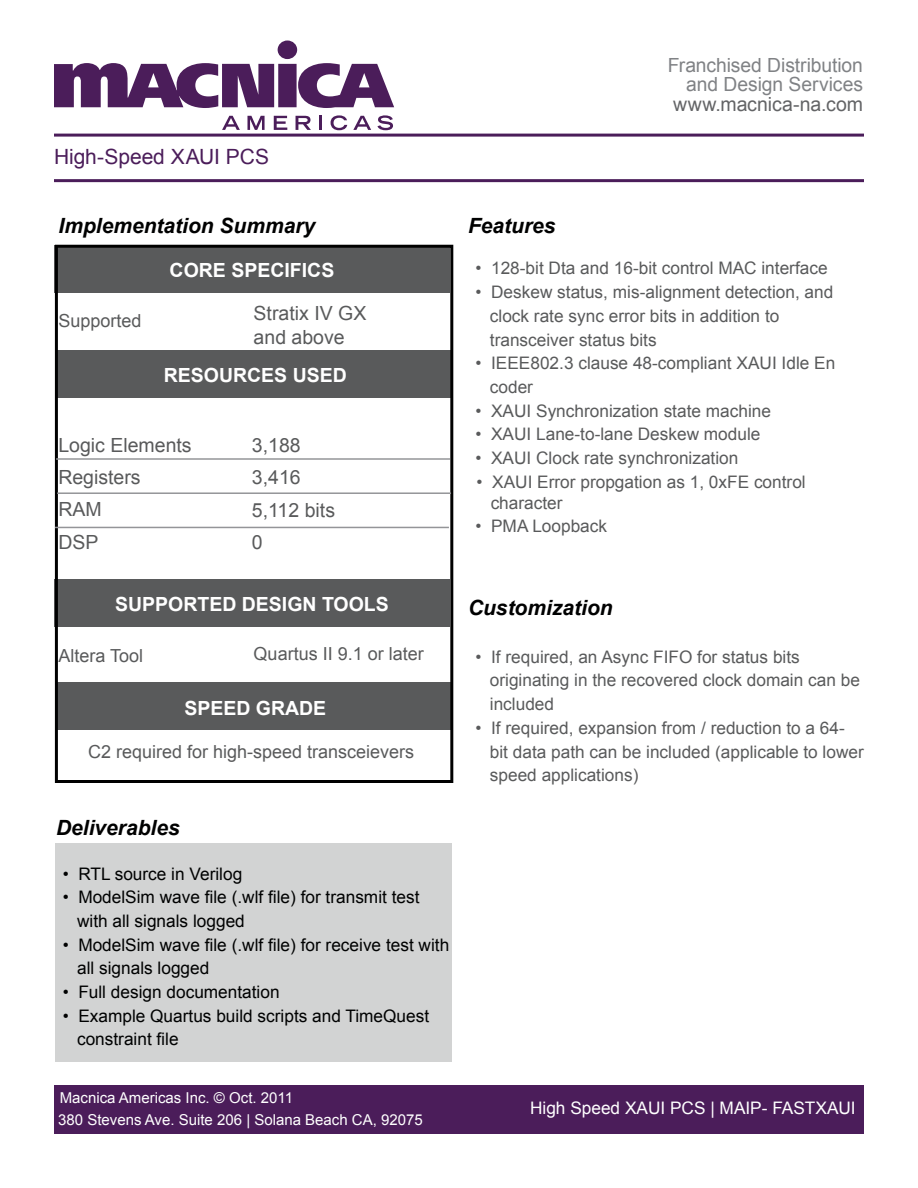
<style>
.page{position:relative;width:918px;height:1188px;background:#fff}
.page>*{position:absolute;margin:0;border:0;box-sizing:border-box;transform-origin:0 0}
.t1{font:italic 700 21px "Arial";color:#000101}
.t2{font:21px "Arial";letter-spacing:-.005em;color:#4b1d5a}
.t3{font:19.5px/32.4px "Arial";color:#595a5b}
.t4{font:700 19.5px "Arial";color:#fff}
.t5{font:19.5px/19.5px "Arial";letter-spacing:-.005em;color:#808285;text-align:right}
.t6{font:19.5px "Arial";letter-spacing:-.005em;color:#636466}
.t7{font:18px "Arial";color:#595a5b}
.t8{font:17.25px/23.7px "Arial";color:#595a5b}
.t9{font:17.25px/23.7px "Arial";color:#000101}
.t10{font:17.25px "Arial";color:#fff}
.t11{font:15px/21.9px "Arial";color:#fff}
</style>
<div class="page">
<div style="left:54px;top:1085px;width:810px;height:49px;background:#4b1d5a"></div>
<hr style="left:54px;top:134px;width:810px;height:3px;background:#4b1d5a">
<hr style="left:54px;top:179px;width:810px;height:3px;background:#4b1d5a">
<svg style="left:54px;top:40px;width:340px;height:68px"></svg>
<svg style="left:222px;top:116px;width:18px;height:14px"></svg>
<svg style="left:247px;top:116px;width:18px;height:14px"></svg>
<svg style="left:274px;top:116px;width:13px;height:14px"></svg>
<svg style="left:296px;top:116px;width:15px;height:14px"></svg>
<hr style="left:319px;top:116px;width:3px;height:14px;background:#4b1d5a">
<svg style="left:331px;top:115px;width:16px;height:15px"></svg>
<svg style="left:353px;top:116px;width:18px;height:14px"></svg>
<svg style="left:377px;top:115px;width:16px;height:15px"></svg>
<div style="left:55px;top:843px;width:396px;height:219px;background:#d2d3d3"></div>
<div style="left:54px;top:245px;width:396px;height:48px;background:#595a5b"></div>
<div style="left:57px;top:350px;width:396px;height:48px;background:#595a5b"></div>
<div style="left:54px;top:579px;width:396px;height:48px;background:#595a5b"></div>
<div style="left:57px;top:683px;width:396px;height:47px;background:#595a5b"></div>
<div style="left:55px;top:245px;width:398px;height:538px;border:3px solid #000"></div>
<hr style="left:56px;top:458px;width:394px;height:2px;background:#949598">
<hr style="left:57px;top:492px;width:394px;height:2px;background:#949598">
<hr style="left:55px;top:527px;width:394px;height:1px;background:#949598">
<p class="t2" style="left:54px;top:143px;width:217px">High-Speed XAUI PCS</p>
<p class="t1" style="left:59px;top:212px;width:258px">Implementation Summary</p>
<p class="t7" style="left:58px;top:309px;width:85px">Supported</p>
<p class="t4" style="left:170px;top:257px;width:166px">CORE SPECIFICS</p>
<p class="t3" style="left:254px;top:302px;width:114px;line-height:23.4px">Stratix IV GX and above</p>
<p class="t4" style="left:164px;top:362px;width:185px">RESOURCES USED</p>
<p class="t3" style="left:58px;top:429px;width:135px">Logic Elements<br>Registers<br>RAM<br>DSP</p>
<p class="t3" style="left:252px;top:429px;width:85px">3,188<br>3,416<br>5,112 bits<br>0</p>
<p class="t4" style="left:115px;top:592px;width:275px">SUPPORTED DESIGN TOOLS</p>
<p class="t7" style="left:58px;top:644px;width:86px">Altera Tool</p>
<p class="t7" style="left:254px;top:642px;width:172px">Quartus II 9.1 or later</p>
<p class="t4" style="left:184px;top:695px;width:143px">SPEED GRADE</p>
<p class="t7" style="left:88px;top:740px;width:328px">C2 required for high-speed transceievers</p>
<p class="t1" style="left:56px;top:814px;width:125px">Deliverables</p>
<p class="t9" style="left:63px;top:862px;width:181px">• RTL source in Verilog</p>
<p class="t9" style="left:77px;top:886px;width:344px;text-indent:-14px">• ModelSim wave file (.wlf file) for transmit test with all signals logged</p>
<p class="t9" style="left:77px;top:933px;width:374px;text-indent:-14px">• ModelSim wave file (.wlf file) for receive test with all signals logged</p>
<p class="t9" style="left:63px;top:980px;width:218px">• Full design documentation</p>
<p class="t9" style="left:77px;top:1004px;width:354px;text-indent:-14px">• Example Quartus build scripts and TimeQuest constraint file</p>
<p class="t11" style="left:58px;top:1087px;width:366px">Macnica Americas Inc. © Oct. 2011<br>380 Stevens Ave. Suite 206 | Solana Beach CA, 92075</p>
<p class="t5" style="left:668px;top:56px;width:197px">Franchised Distribution and Design Services</p>
<p class="t6" style="left:673px;top:91px;width:192px">www.macnica-na.com</p>
<p class="t1" style="left:468px;top:212px;width:89px">Features</p>
<p class="t8" style="left:476px;top:257px;width:354px">• 128-bit Dta and 16-bit control MAC interface</p>
<p class="t8" style="left:490px;top:280px;width:345px;text-indent:-14px">• Deskew status, mis-alignment detection, and clock rate sync error bits in addition to transceiver status bits</p>
<p class="t8" style="left:490px;top:352px;width:347px;text-indent:-14px">• IEEE802.3 clause 48-compliant XAUI Idle En coder</p>
<p class="t8" style="left:476px;top:399px;width:297px">• XAUI Synchronization state machine</p>
<p class="t8" style="left:476px;top:423px;width:287px">• XAUI Lane-to-lane Deskew module</p>
<p class="t8" style="left:476px;top:446px;width:264px">• XAUI Clock rate synchronization</p>
<p class="t8" style="left:491px;top:472px;width:317px;line-height:20.7px;text-indent:-14px">• XAUI Error propgation as 1, 0xFE control character</p>
<p class="t8" style="left:476px;top:514px;width:133px">• PMA Loopback</p>
<p class="t1" style="left:468px;top:594px;width:146px">Customization</p>
<p class="t8" style="left:490px;top:645px;width:372px;text-indent:-14px">• If required, an Async FIFO for status bits originating in the recovered clock domain can be included</p>
<p class="t8" style="left:490px;top:716px;width:375px;text-indent:-14px">• If required, expansion from / reduction to a 64- bit data path can be included (applicable to lower speed applications)</p>
<p class="t10" style="left:530px;top:1096px;width:327px">High Speed XAUI PCS | MAIP- FASTXAUI</p>
</div>
